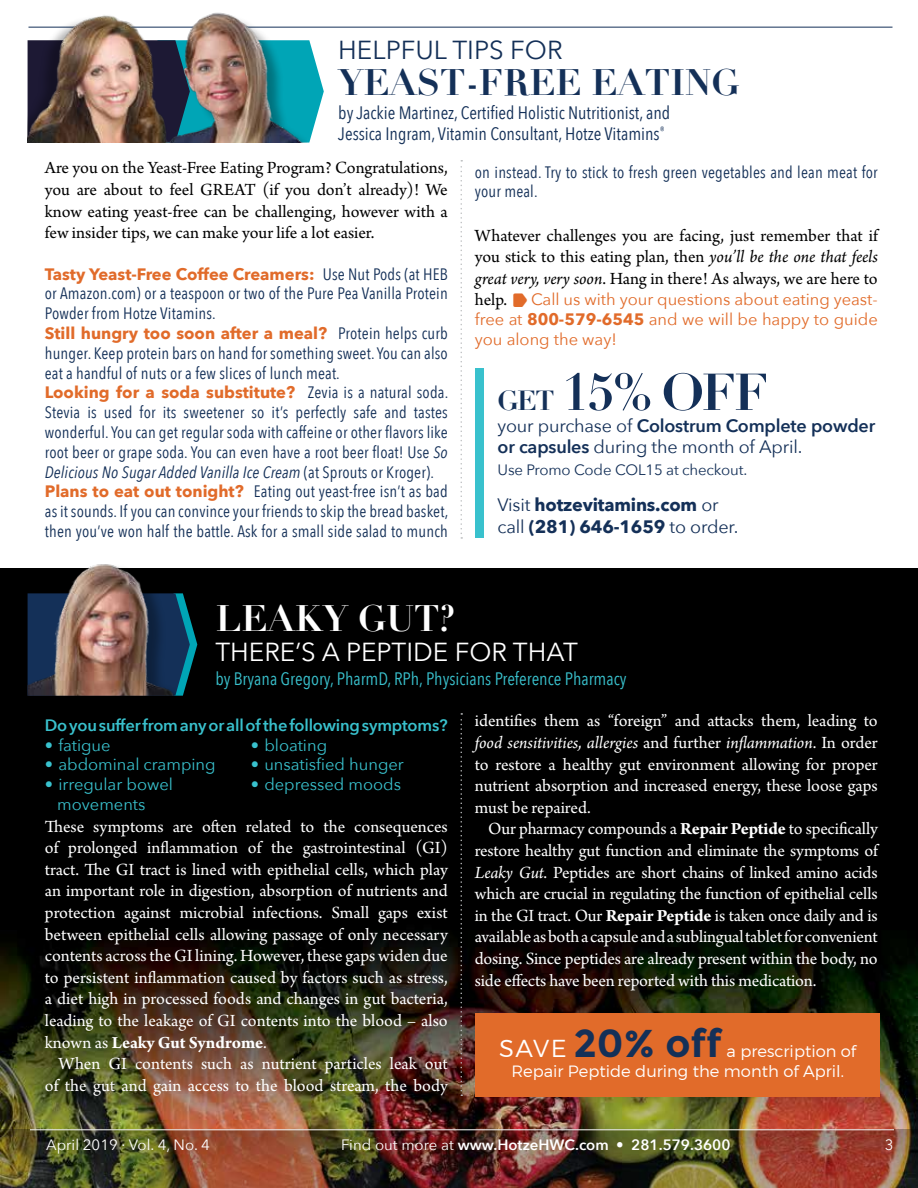
<style>
.page{position:relative;width:918px;height:1188px;background:#fff}
.page>*{position:absolute;margin:0;border:0;box-sizing:border-box;transform-origin:0 0}
.t1{font:700 51px "Didot";color:#143058}
.t2{font:700 38.85px "Montserrat";color:#143058}
.t3{font:700 36px "Didot";color:#143058}
.t4{font:700 36px "Didot";color:#fff}
.t5{font:26.1px "Avenir Next";color:#143058}
.t6{font:25.95px "Avenir Next";color:#fff}
.t7{font:18px/21.6px "Arno Pro";letter-spacing:-.005em;color:#fff;text-align:justify}
.t8{font:18px/21.6px "Arno Pro";color:#000;text-align:justify}
.t9{font:18px/21.6px "Avenir Next Condensed";color:#143058}
.t10{font:18px/21.6px "Avenir Next";letter-spacing:-.01em;color:#143058}
.t11{font:18px "Avenir Next Condensed";color:#39c1cd}
.t12{font:700 18px/21.6px "Avenir Next";letter-spacing:-.01em;color:#143058}
.t13{font:16.5px/19.8px "Avenir Next Condensed";letter-spacing:.01em;color:#143058}
.t14{font:700 16.5px "Avenir Next";color:#e16b2a}
.t15{font:16.5px/19.8px "Avenir Next";color:#e16b2a;text-align:justify}
.t16{font:16.5px/19.8px "Avenir Next";color:#39c1cd}
.t17{font:600 16.5px "Avenir Next";letter-spacing:-.01em;color:#39c1cd}
.t18{font:300 16.35px/19.5px "Montserrat";color:#fff}
.t19{font:600 15px "Avenir Next";color:#fff}
.t20{font:15px "Avenir Next";letter-spacing:-.01em;color:#143058}
.t21{font:15px "Avenir Next";color:#fff}
.s1{font-family:"Avenir Next Condensed";font-weight:400;color:#143058}
.s2{font-style:italic}
.s3{font-family:"Avenir Next";font-weight:700;color:#e16b2a}
.s4{font-weight:700}
.s5{font-size:27px}
.s6{font-weight:600}
.s7{font-weight:400}
.s8{font-weight:300;font-size:24.45px;color:#fff}
</style>
<div class="page">
<img style="left:0;top:569px;width:918px;height:561px">
<img style="left:0;top:1130px;width:918px;height:58px">
<hr style="left:28px;top:27px;width:864px;height:1px;background:#143058">
<svg style="left:460px;top:160px;width:2px;height:379px"></svg>
<svg style="left:460px;top:713px;width:2px;height:383px"></svg>
<hr style="left:30px;top:1129px;width:864px;height:1px;background:#fff">
<svg style="left:306px;top:40px;width:18px;height:103px"></svg>
<img style="left:28px;top:15px;width:132px;height:128px">
<img style="left:160px;top:12px;width:146px;height:131px">
<div style="left:28px;top:564px;width:184px;height:132px;background:#000"></div>
<img style="left:28px;top:564px;width:168px;height:132px">
<div style="left:476px;top:1014px;width:404px;height:83px;background:#e16b2a"></div>
<div style="left:475px;top:368px;width:9px;height:170px;background:#39c1cd"></div>
<h3 class="t5" style="left:338px;top:28px;width:226px">HELPFUL TIPS FOR</h3>
<h3 class="t3" style="left:338px;top:59px;width:403px">YEAST-FREE EATING</h3>
<p class="t9" style="left:338px;top:101px;width:333px">by Jackie Martinez, Certified Holistic Nutritionist, and<br>Jessica Ingram, Vitamin Consultant, Hotze Vitamins<sup>®</sup></p>
<p class="t8" style="left:45px;top:158px;width:404px">Are you on the Yeast-Free Eating Program? Congratulations, you are about to feel GREAT (if you don’t already)! We know eating yeast-free can be challenging, however with a few insider tips, we can make your life a lot easier.</p>
<p class="t14" style="left:45px;top:259px;width:405px">Tasty Yeast-Free Coffee Creamers: <span class="s1">Use Nut Pods (at HEB</span></p>
<p class="t13" style="left:45px;top:283px;width:405px">or Amazon.com) or a teaspoon or two of the Pure Pea Vanilla Protein<br>Powder from Hotze Vitamins.</p>
<p class="t14" style="left:45px;top:319px;width:404px">Still hungry too soon after a meal? <span class="s1">Protein helps curb</span></p>
<p class="t13" style="left:45px;top:342px;width:405px">hunger. Keep protein bars on hand for something sweet. You can also eat a handful of nuts or a few slices of lunch meat.</p>
<p class="t14" style="left:45px;top:378px;width:405px">Looking for a soda substitute? <span class="s1">Zevia is a natural soda.</span></p>
<p class="t13" style="left:45px;top:402px;width:405px">Stevia is used for its sweetener so it’s perfectly safe and tastes wonderful. You can get regular soda with caffeine or other flavors like root beer or grape soda. You can even have a root beer float! Use <span class="s2">So Delicious No Sugar Added Vanilla Ice Cream</span> (at Sprouts or Kroger).<br><span class="s3">Plans to eat out tonight?</span> Eating out yeast-free isn’t as bad as it sounds. If you can convince your friends to skip the bread basket, then you’ve won half the battle. Ask for a small side salad to munch</p>
<p class="t13" style="left:475px;top:161px;width:404px">on instead. Try to stick to fresh green vegetables and lean meat for your meal.</p>
<p class="t8" style="left:475px;top:225px;width:404px">Whatever challenges you are facing, just remember that if you stick to this eating plan, then <span class="s2">you’ll be the one that feels great very, very soon</span>. Hang in there! As always, we are here to help.</p>
<p class="t15" style="left:475px;top:289px;width:404px;text-indent:56px">Call us with your questions about eating yeast&shy;free at <span class="s4">800-579-6545</span> and we will be happy to guide you along the way!</p>
<h1 class="t1" style="left:498px;top:360px;width:273px"><span class="s5">GET</span> 15% OFF</h1>
<p class="t10" style="left:498px;top:414px;width:379px">your purchase of <span class="s6">Colostrum Complete powder or capsules</span> during the month of April.</p>
<p class="t20" style="left:498px;top:457px;width:251px">Use Promo Code COL15 at checkout.</p>
<p class="t12" style="left:498px;top:494px;width:243px"><span class="s7">Visit</span> hotzevitamins.com <span class="s7">or call</span> (281) 646-1659 <span class="s7">to order.</span></p>
<h3 class="t4" style="left:215px;top:596px;width:242px">LEAKY GUT?</h3>
<h3 class="t6" style="left:215px;top:630px;width:364px">THERE’S A PEPTIDE FOR THAT</h3>
<p class="t11" style="left:215px;top:663px;width:413px">by Bryana Gregory, PharmD, RPh, Physicians Preference Pharmacy</p>
<p class="t17" style="left:45px;top:711px;width:404px">Do you suffer from any or all of the following symptoms?</p>
<p class="t16" style="left:45px;top:734px;width:67px">• fatigue</p>
<p class="t16" style="left:45px;top:754px;width:172px">• abdominal cramping</p>
<p class="t16" style="left:57px;top:774px;width:117px;text-indent:-12px">• irregular bowel movements</p>
<p class="t16" style="left:251px;top:734px;width:78px">• bloating</p>
<p class="t16" style="left:251px;top:754px;width:154px">• unsatisfied hunger</p>
<p class="t16" style="left:251px;top:774px;width:152px">• depressed moods</p>
<p class="t7" style="left:45px;top:816px;width:405px">These symptoms are often related to the consequences of prolonged inflammation of the gastrointestinal (GI) tract. The GI tract is lined with epithelial cells, which play an important role in digestion, absorption of nutrients and protection against microbial infections. Small gaps exist between epithelial cells allowing passage of only necessary contents across the GI lining. However, these gaps widen due to persistent inflammation caused by factors such as stress, a diet high in processed foods and changes in gut bacteria, leading to the leakage of GI contents into the blood – also known as <span class="s4">Leaky Gut Syndrome</span>.</p>
<p class="t7" style="left:45px;top:1054px;width:404px;text-align:right">When GI contents such as nutrient particles leak out of the gut and gain access to the blood stream, the body</p>
<p class="t7" style="left:475px;top:711px;width:405px">identifies them as “foreign” and attacks them, leading to <span class="s2">food sensitivities, allergies</span> and further <span class="s2">inflammation</span>. In order to restore a healthy gut environment allowing for proper nutrient absorption and increased energy, these loose gaps must be repaired.</p>
<p class="t7" style="left:475px;top:819px;width:405px;text-indent:14px">Our pharmacy compounds a <span class="s4">Repair Peptide</span> to specifically restore healthy gut function and eliminate the symptoms of <span class="s2">Leaky Gut</span>. Peptides are short chains of linked amino acids which are crucial in regulating the function of epithelial cells in the GI tract. Our <span class="s4">Repair Peptide</span> is taken once daily and is available as both a capsule and a sublingual tablet for convenient dosing. Since peptides are already present within the body, no side effects have been reported with this medication.</p>
<h2 class="t2" style="left:499px;top:1021px;width:224px"><span class="s8">SAVE</span> 20% off</h2>
<p class="t18" style="left:511px;top:1042px;width:346px;text-indent:215px">a prescription of<br>Repair Peptide during the month of April.</p>
<p class="t21" style="left:46px;top:1132px;width:165px">April 2019 · Vol. 4, No. 4</p>
<p class="t19" style="left:341px;top:1132px;width:391px"><span class="s7">Find out more at</span> www.HotzeHWC.com • 281.579.3600</p>
<p class="t21" style="left:885px;top:1132px;width:10px">3</p>
</div>
